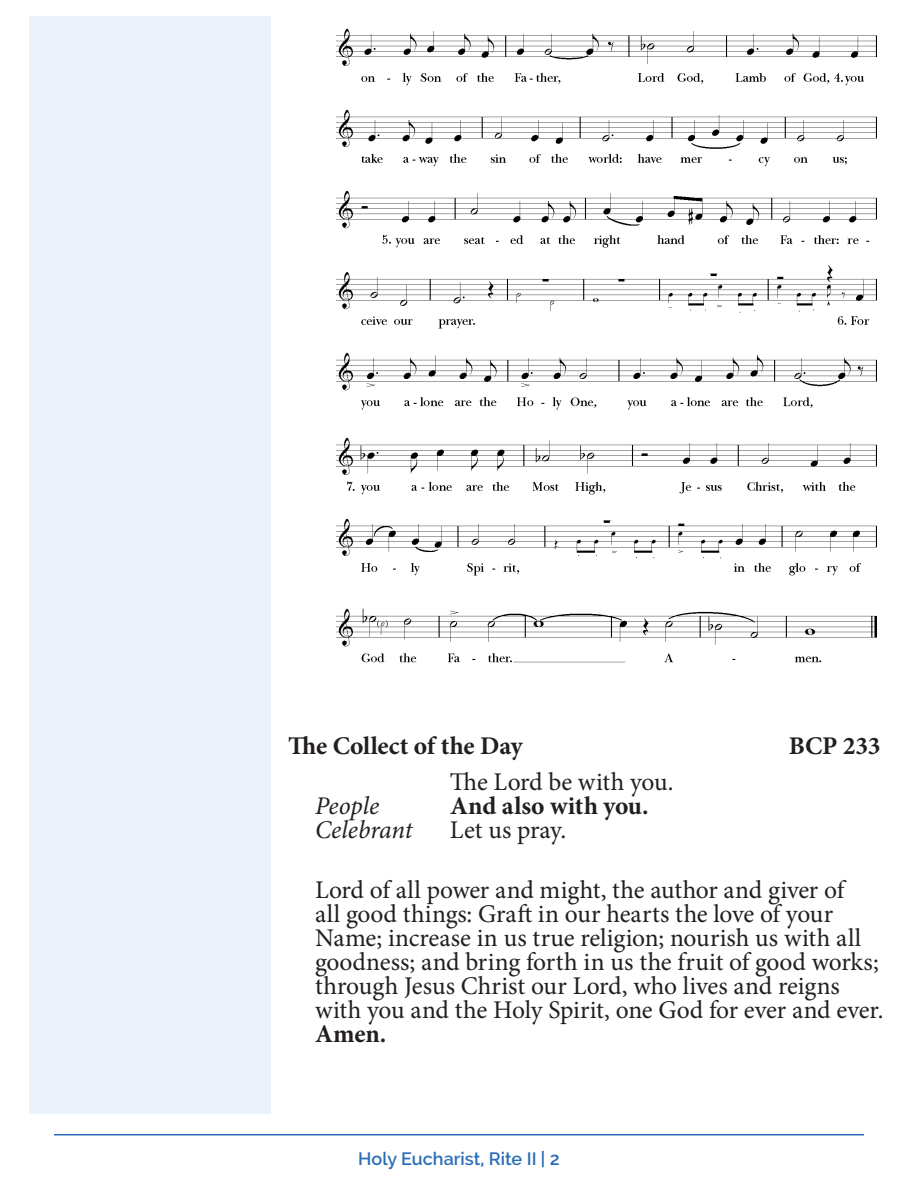
<style>
.page{position:relative;width:918px;height:1188px;background:#fff}
.page>*{position:absolute;margin:0;border:0;box-sizing:border-box;transform-origin:0 0}
.People{font:25.5px/24px "Minion Pro";color:#231f20}
.t1{font:700 25.5px "Minion Pro";letter-spacing:-.005em;color:#231f20}
.t2{font:italic 25.5px "Minion Pro";letter-spacing:-.005em;color:#231f20}
.t3{font:600 18px "Raleway";color:#296eb7}
.s1{font-weight:700}
</style>
<div class="page">
<hr style="left:54px;top:1134px;width:810px;height:2px;background:#296eb7">
<div style="left:29px;top:16px;width:242px;height:1098px;background:#ebf2f9"></div>
<img style="left:337px;top:28px;width:540px;height:548px">
<img style="left:337px;top:608px;width:540px;height:55px">
<p class="t1" style="left:288px;top:728px;width:237px">The Collect of the Day</p>
<p class="t1" style="left:789px;top:728px;width:93px">BCP 233</p>
<p class="People" style="left:450px;top:770px;width:225px">The Lord be with you.</p>
<p class="t2" style="left:315px;top:789px;width:66px">People</p>
<p class="t1" style="left:450px;top:788px;width:200px">And also with you.</p>
<p class="t2" style="left:315px;top:813px;width:99px">Celebrant</p>
<p class="People" style="left:450px;top:818px;width:118px">Let us pray.</p>
<p class="People" style="left:315px;top:878px;width:570px">Lord of all power and might, the author and giver of<br>all good things: Graft in our hearts the love of your Name; increase in us true religion; nourish us with all goodness; and bring forth in us the fruit of good works; through Jesus Christ our Lord, who lives and reigns with you and the Holy Spirit, one God for ever and ever.<br><span class="s1">Amen.</span></p>
<p class="t3" style="left:358px;top:1149px;width:203px">Holy Eucharist, Rite II | 2</p>
</div>
